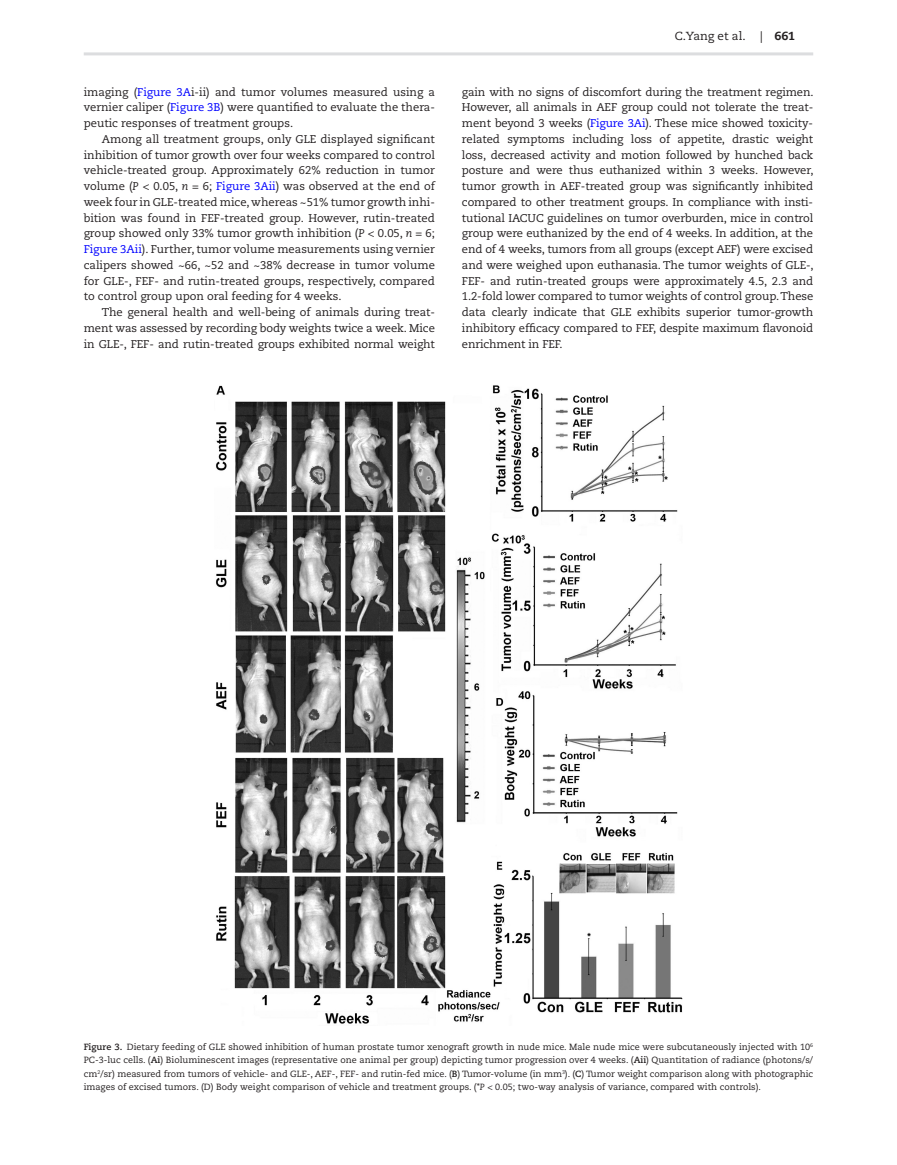
<style>
.page{position:relative;width:897px;height:1165px;background:#fff}
.page>*{position:absolute;margin:0;border:0;box-sizing:border-box;transform-origin:0 0}
.t1{font:11.7px "Caecilia LT Std";color:#231f20}
.t2{font:11.25px/15.8px "Caecilia LT Std";letter-spacing:-.01em;color:#231f20;text-align:justify}
.t3{font:9px/13.5px "Caecilia LT Std";color:#231f20;text-align:justify}
.s1{color:#00f}
.s2{font-style:italic}
.s3{font-weight:800}
.s4{font-weight:700}
</style>
<div class="page">
<hr style="left:84px;top:52px;width:729px;height:3px;background:#dcdddf">
<img style="left:216px;top:385px;width:466px;height:639px">
<p class="t2" style="left:84px;top:84px;width:353px">imaging (<span class="s1">Figure 3A</span>i-ii) and tumor volumes measured using a vernier caliper (<span class="s1">Figure 3B</span>) were quantified to evaluate the thera&shy;peutic responses of treatment groups.</p>
<p class="t2" style="left:84px;top:131px;width:353px;text-indent:18px">Among all treatment groups, only GLE displayed significant inhibition of tumor growth over four weeks compared to control vehicle-treated group. Approximately 62% reduction in tumor volume (<span class="s2">P</span> &lt; 0.05, <span class="s2">n</span> = 6; <span class="s1">Figure 3Aii</span>) was observed at the end of week four in GLE-treated mice, whereas ~51% tumor growth inhi&shy;bition was found in FEF-treated group. However, rutin-treated group showed only 33% tumor growth inhibition (<span class="s2">P</span> &lt; 0.05, <span class="s2">n</span> = 6; <span class="s1">Figure 3Aii</span>). Further, tumor volume measurements using vernier calipers showed ~66, ~52 and ~38% decrease in tumor volume for GLE-, FEF- and rutin-treated groups, respectively, compared to control group upon oral feeding for 4 weeks.</p>
<p class="t2" style="left:84px;top:304px;width:353px;text-indent:18px">The general health and well-being of animals during treat&shy;ment was assessed by recording body weights twice a week. Mice in GLE-, FEF- and rutin-treated groups exhibited normal weight</p>
<p class="t1" style="left:674px;top:30px;width:122px">C.Yang et al. | <span class="s3">661</span></p>
<p class="t2" style="left:462px;top:84px;width:353px">gain with no signs of discomfort during the treatment regimen.<br>However, all animals in AEF group could not tolerate the treat&shy;ment beyond 3 weeks (<span class="s1">Figure 3Ai</span>). These mice showed toxicity&shy;related symptoms including loss of appetite, drastic weight loss, decreased activity and motion followed by hunched back posture and were thus euthanized within 3 weeks. However, tumor growth in AEF-treated group was significantly inhibited compared to other treatment groups. In compliance with insti&shy;tutional IACUC guidelines on tumor overburden, mice in control group were euthanized by the end of 4 weeks. In addition, at the end of 4 weeks, tumors from all groups (except AEF) were excised and were weighed upon euthanasia. The tumor weights of GLE-, FEF- and rutin-treated groups were approximately 4.5, 2.3 and 1.2-fold lower compared to tumor weights of control group. These data clearly indicate that GLE exhibits superior tumor-growth inhibitory efficacy compared to FEF, despite maximum flavonoid enrichment in FEF.</p>
<p class="t3" style="left:84px;top:1039px;width:731px"><span class="s4">Figure 3.</span> Dietary feeding of GLE showed inhibition of human prostate tumor xenograft growth in nude mice. Male nude mice were subcutaneously injected with 10<sup>6<br></sup>PC-3-luc cells. (<span class="s4">Ai</span>) Bioluminescent images (representative one animal per group) depicting tumor progression over 4 weeks. (<span class="s4">Aii</span>) Quantitation of radiance (photons/s/ cm<sup>2</sup>/sr) measured from tumors of vehicle- and GLE-, AEF-, FEF- and rutin-fed mice. (<span class="s4">B</span>) Tumor-volume (in mm<sup>3</sup>). (<span class="s4">C</span>) Tumor weight comparison along with photographic images of excised tumors. (D) Body weight comparison of vehicle and treatment groups. (*<span class="s2">P</span> &lt; 0.05; two-way analysis of variance, compared with controls).</p>
</div>
